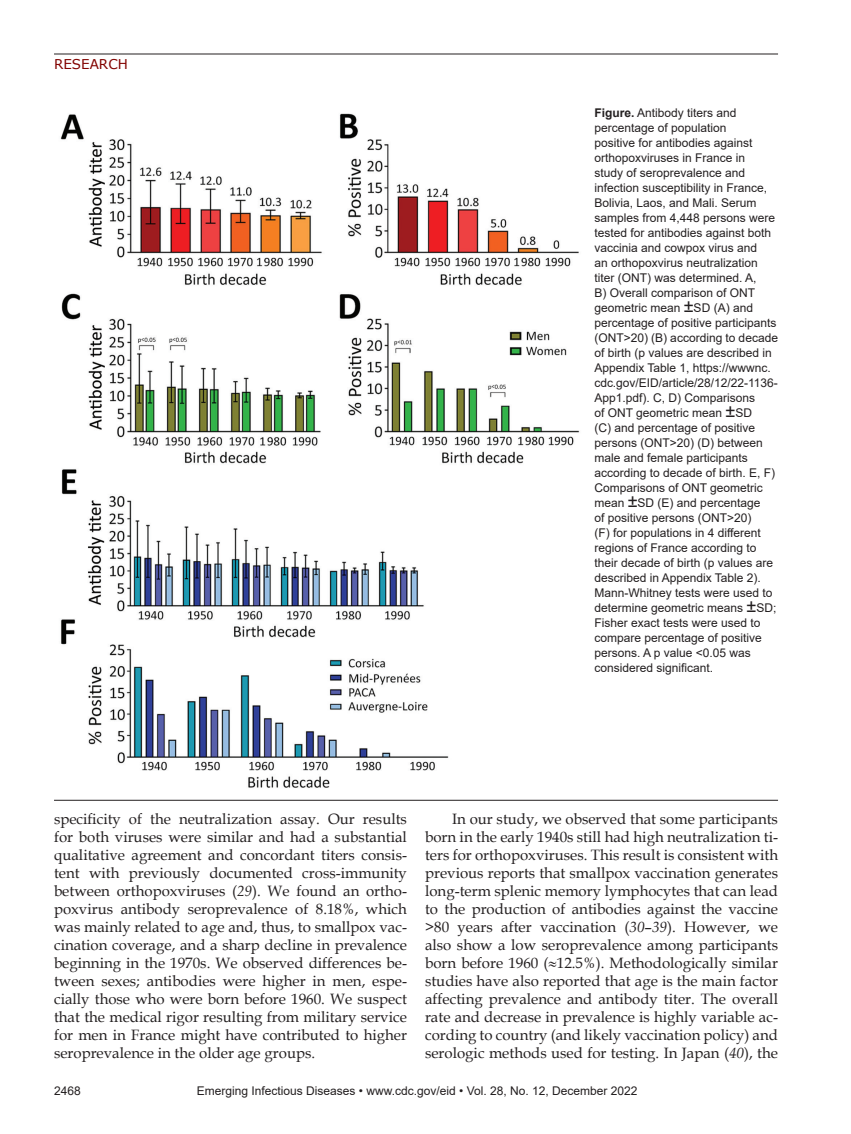
<style>
.page{position:relative;width:851px;height:1134px;background:#fff}
.page>*{position:absolute;margin:0;border:0;box-sizing:border-box;transform-origin:0 0}
.Body_Text{font:15px/18px "Book Antiqua";color:#231f20;text-align:justify}
.t1{font:13.5px "Verdana";color:#820301}
.Figure_Legend{font:12px/15px "Arial";color:#231f20}
.s1{font-weight:700}
.s2{font-size:18px}
.s3{font-style:italic}
</style>
<div class="page">
<hr style="left:54px;top:54px;width:724px;height:1px;background:#231f20">
<img style="left:60px;top:113px;width:520px;height:675px">
<hr style="left:54px;top:800px;width:724px;height:1px;background:#231f20">
<p class="t1" style="left:54px;top:55px;width:75px">RESEARCH</p>
<p class="Figure_Legend" style="left:594px;top:105px;width:185px"><span class="s1">Figure.</span> Antibody titers and percentage of population<br>positive for antibodies against orthopoxviruses in France in<br>study of seroprevalence and infection susceptibility in France,<br>Bolivia, Laos, and Mali. Serum samples from 4,448 persons were tested for antibodies against both vaccinia and cowpox virus and<br>an orthopoxvirus neutralization titer (ONT) was determined. A,<br>B) Overall comparison of ONT geometric mean <span class="s2">±</span>SD (A) and percentage of positive participants (ONT&gt;20) (B) according to decade of birth (p values are described in<br>Appendix Table 1, https://wwwnc. cdc.gov/EID/article/28/12/22-1136-<br>App1.pdf). C, D) Comparisons<br>of ONT geometric mean <span class="s2">±</span>SD<br>(C) and percentage of positive persons (ONT&gt;20) (D) between male and female participants according to decade of birth. E, F)<br>Comparisons of ONT geometric mean <span class="s2">±</span>SD (E) and percentage<br>of positive persons (ONT&gt;20)<br>(F) for populations in 4 different regions of France according to their decade of birth (p values are described in Appendix Table 2).<br>Mann-Whitney tests were used to determine geometric means <span class="s2">±</span>SD;<br>Fisher exact tests were used to compare percentage of positive persons. A p value &lt;0.05 was considered significant.</p>
<p class="Body_Text" style="left:54px;top:810px;width:354px">specificity of the neutralization assay. Our results for both viruses were similar and had a substantial qualitative agreement and concordant titers consis&shy;tent with previously documented cross-immunity between orthopoxviruses (<span class="s3">29</span>). We found an ortho&shy;poxvirus antibody seroprevalence of 8.18%, which was mainly related to age and, thus, to smallpox vac&shy;cination coverage, and a sharp decline in prevalence beginning in the 1970s. We observed differences be&shy;tween sexes; antibodies were higher in men, espe&shy;cially those who were born before 1960. We suspect that the medical rigor resulting from military service for men in France might have contributed to higher seroprevalence in the older age groups.</p>
<p class="Body_Text" style="left:425px;top:810px;width:354px;text-indent:27px">In our study, we observed that some participants born in the early 1940s still had high neutralization ti&shy;ters for orthopoxviruses. This result is consistent with previous reports that smallpox vaccination generates long-term splenic memory lymphocytes that can lead to the production of antibodies against the vaccine &gt;80 years after vaccination (<span class="s3">30</span>–<span class="s3">39</span>). However, we also show a low seroprevalence among participants born before 1960 (≈12.5%). Methodologically similar studies have also reported that age is the main factor affecting prevalence and antibody titer. The overall rate and decrease in prevalence is highly variable ac&shy;cording to country (and likely vaccination policy) and serologic methods used for testing. In Japan (<span class="s3">40</span>), the</p>
<p class="Figure_Legend" style="left:54px;top:1084px;width:28px">2468</p>
<p class="Figure_Legend" style="left:197px;top:1084px;width:442px">Emerging Infectious Diseases • www.cdc.gov/eid • Vol. 28, No. 12, December 2022</p>
</div>
